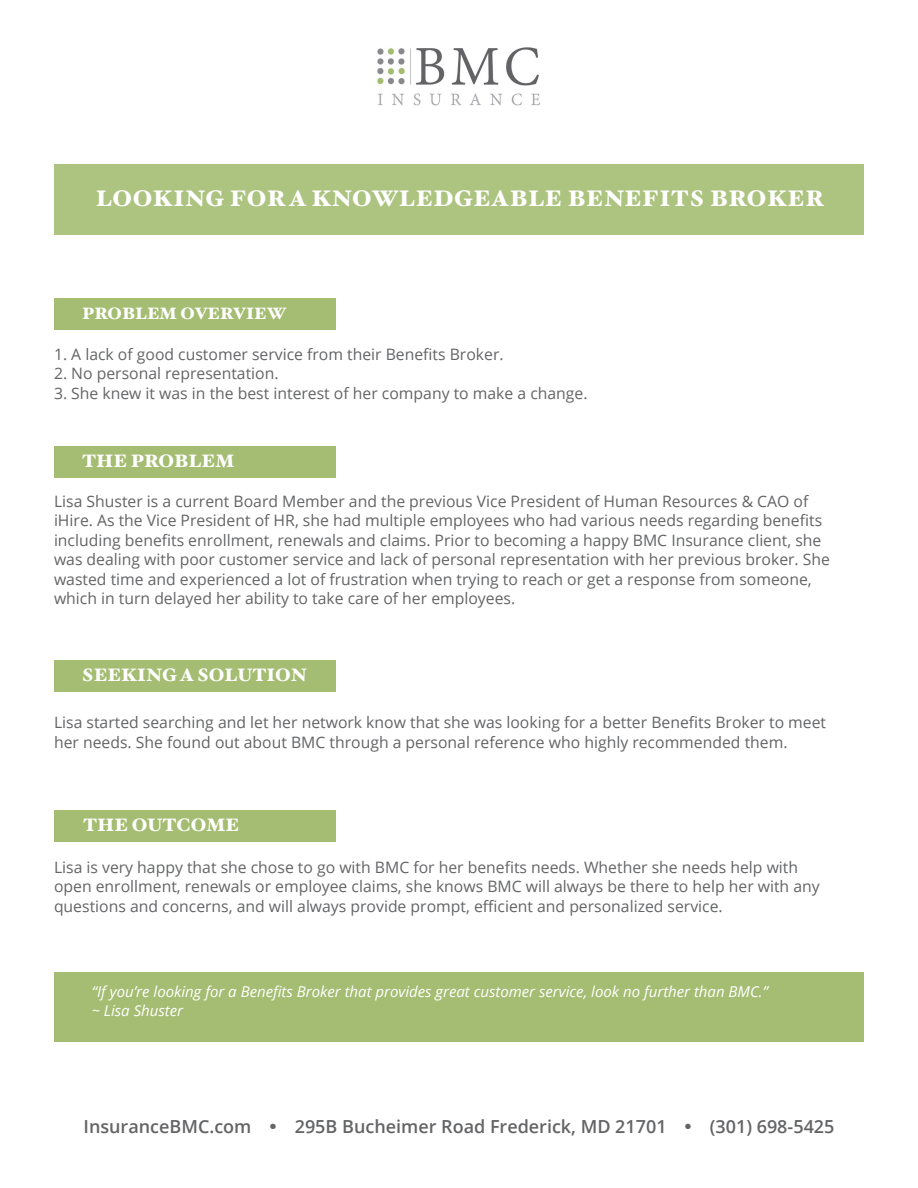
<style>
.page{position:relative;width:918px;height:1188px;background:#fff}
.page>*{position:absolute;margin:0;border:0;box-sizing:border-box;transform-origin:0 0}
.t1{font:900 22.5px "Hoefler Text";letter-spacing:.025em;color:#fff}
.t2{font:600 18px "Open Sans";color:#636466}
.t3{font:900 18px "Hoefler Text";color:#fff}
.t4{font:900 16.5px "Hoefler Text";color:#fff}
.t5{font:15.75px/19.5px "Open Sans";color:#636466}
.t6{font:italic 15px/19.5px "Open Sans";color:#fff}
.s1{font-family:"Lora";font-weight:400}
</style>
<div class="page">
<div style="left:54px;top:298px;width:282px;height:31px;background:#a4bd72"></div>
<div style="left:54px;top:972px;width:810px;height:69px;background:#a4bd72"></div>
<div style="left:54px;top:446px;width:282px;height:31px;background:#a4bd72"></div>
<div style="left:54px;top:660px;width:282px;height:31px;background:#a4bd72"></div>
<div style="left:54px;top:810px;width:282px;height:31px;background:#a4bd72"></div>
<div style="left:54px;top:164px;width:810px;height:70px;background:#adc380"></div>
<img style="left:377px;top:47px;width:164px;height:59px">
<p class="t1" style="left:96px;top:185px;width:729px">LOOKING FOR A KNOWLEDGEABLE BENEFITS BROKER</p>
<p class="t4" style="left:82px;top:304px;width:206px">PROBLEM OVERVIEW</p>
<p class="t5" style="left:54px;top:344px;width:451px">1. A lack of good customer service from their Benefits Broker.</p>
<p class="t5" style="left:54px;top:363px;width:226px">2. No personal representation.</p>
<p class="t5" style="left:54px;top:383px;width:535px">3. She knew it was in the best interest of her company to make a change.</p>
<p class="t3" style="left:82px;top:450px;width:154px">THE PROBLEM</p>
<p class="t5" style="left:54px;top:491px;width:778px">Lisa Shuster is a current Board Member and the previous Vice President of Human Resources &amp; CAO of iHire. As the Vice President of HR, she had multiple employees who had various needs regarding benefits including benefits enrollment, renewals and claims. Prior to becoming a happy BMC Insurance client, she was dealing with poor customer service and lack of personal representation with her previous broker. She wasted time and experienced a lot of frustration when trying to reach or get a response from someone, which in turn delayed her ability to take care of her employees.</p>
<p class="t3" style="left:82px;top:664px;width:227px">SEEKING A SOLUTION</p>
<p class="t5" style="left:54px;top:712px;width:774px">Lisa started searching and let her network know that she was looking for a better Benefits Broker to meet her needs. She found out about BMC through a personal reference who highly recommended them.</p>
<p class="t3" style="left:83px;top:814px;width:158px">THE OUTCOME</p>
<p class="t5" style="left:54px;top:857px;width:767px">Lisa is very happy that she chose to go with BMC for her benefits needs. Whether she needs help with open enrollment, renewals or employee claims, she knows BMC will always be there to help her with any questions and concerns, and will always provide prompt, efficient and personalized service.</p>
<p class="t6" style="left:92px;top:981px;width:678px">“If you’re looking for a Benefits Broker that provides great customer service, look no further than BMC.” ~ Lisa Shuster</p>
<p class="t2" style="left:84px;top:1114px;width:752px">InsuranceBMC.com <span class="s1">•</span> 295B Bucheimer Road Frederick, MD 21701 <span class="s1">•</span> (301) 698-5425</p>
</div>
